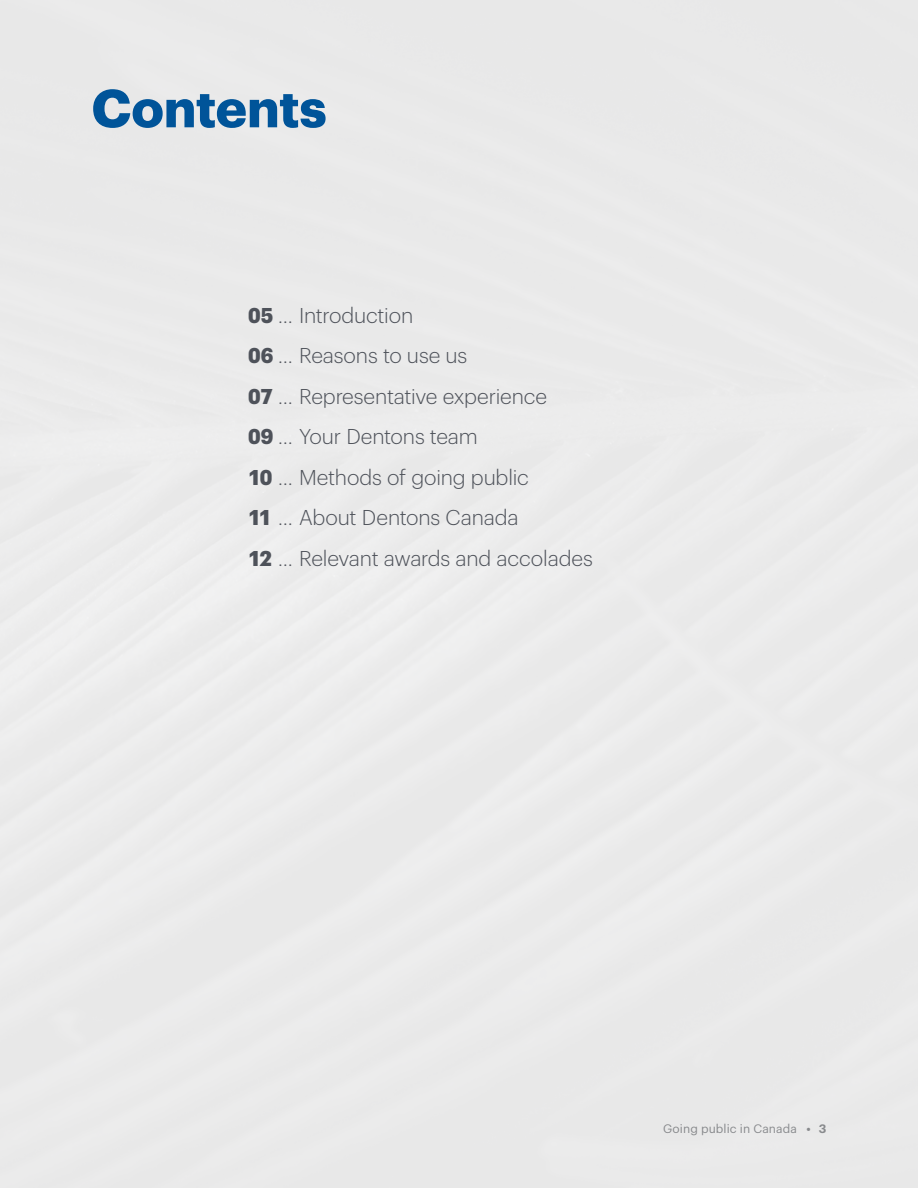
<style>
.page{position:relative;width:918px;height:1188px;background:#fff}
.page>*{position:absolute;margin:0;border:0;box-sizing:border-box;transform-origin:0 0}
.t1{font:700 52.5px "Dentons Sans";letter-spacing:-.005em;color:#005499}
.t2{font:300 21px/40.5px "Dentons Sans";letter-spacing:-.005em;color:#4e525a}
.t3{font:12px "Dentons Sans";letter-spacing:.01em;color:#939598}
.s1{font-weight:700}
.s2{font-weight:600}
</style>
<div class="page">
<hr style="left:0;top:0;width:1px;height:1188px;background:#005499">
<h1 class="t1" style="left:92px;top:68px;width:237px">Contents</h1>
<p class="t2" style="left:248px;top:293px;width:346px"><span class="s1">05</span> … Introduction<br><span class="s1">06</span> … Reasons to use us<br><span class="s1">07</span> … Representative experience<br><span class="s1">09</span> … Your Dentons team<br><span class="s1">10</span> … Methods of going public<br><span class="s1">11</span> … About Dentons Canada<br><span class="s1">12</span> … Relevant awards and accolades</p>
<p class="t3" style="left:663px;top:1120px;width:165px">Going public in Canada <span class="s2">• 3</span></p>
</div>
